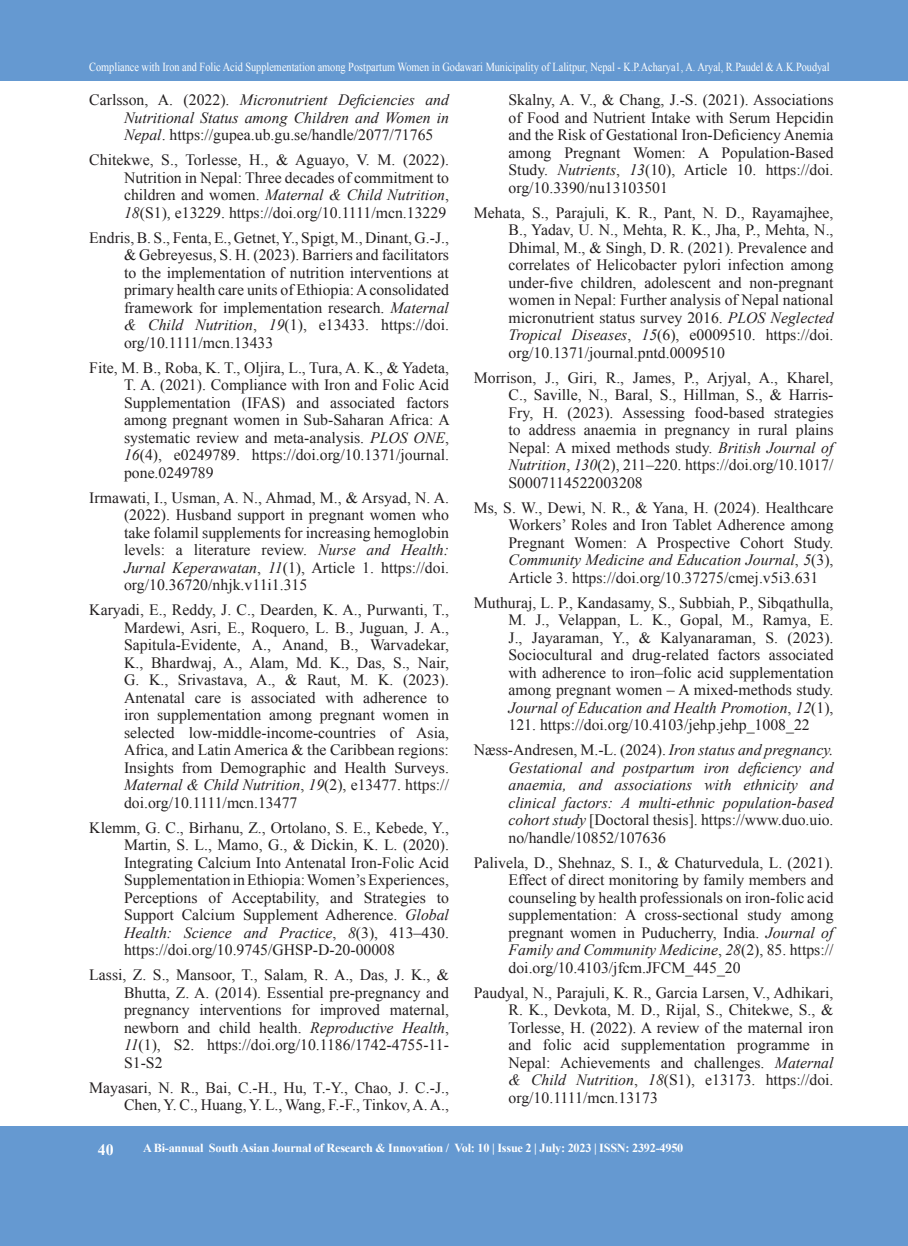
<style>
.page{position:relative;width:908px;height:1246px;background:#fff}
.page>*{position:absolute;margin:0;border:0;box-sizing:border-box;transform-origin:0 0}
.t1{font:15.75px/17.5px "Times New Roman";color:#231f20;text-align:justify}
.t2{font:italic 15.75px/17.5px "Times New Roman";color:#231f20;text-align:justify}
.t3{font:700 15.75px "Times New Roman";color:#fff}
.t4{font:12.25px "Times New Roman";color:#fff;scale:.84 1}
.t5{font:700 12.25px "Times New Roman";letter-spacing:-.02em;color:#fff}
.s1{font-style:normal}
.s2{font-style:italic}
</style>
<div class="page">
<div style="left:0;top:1126px;width:908px;height:119px;background:#6599d1"></div>
<div style="left:0;top:0;width:908px;height:81px;background:#6599d1"></div>
<p class="t4" style="left:89px;top:58px;width:883px">Compliance with Iron and Folic Acid Supplementation among Postpartum Women in Godawari Municipality of Lalitpur, Nepal - K.P.Acharya1, A. Aryal, R.Paudel &amp; A.K.Poudyal</p>
<p class="t2" style="left:124px;top:91px;width:326px;text-indent:-35px"><span class="s1">Carlsson, A. (2022).</span> Micronutrient Deficiencies and Nutritional Status among Children and Women in Nepal<span class="s1">. https://gupea.ub.gu.se/handle/2077/71765</span></p>
<p class="t1" style="left:124px;top:151px;width:326px;text-indent:-35px">Chitekwe, S., Torlesse, H., &amp; Aguayo, V. M. (2022).<br>Nutrition in Nepal: Three decades of commitment to children and women. <span class="s2">Maternal &amp; Child Nutrition</span>, <span class="s2">18</span>(S1), e13229. https://doi.org/10.1111/mcn.13229</p>
<p class="t1" style="left:124px;top:228px;width:326px;text-indent:-35px">Endris, B. S., Fenta, E., Getnet, Y., Spigt, M., Dinant, G.-J., &amp; Gebreyesus, S. H. (2023). Barriers and facilitators to the implementation of nutrition interventions at primary health care units of Ethiopia: A consolidated framework for implementation research. <span class="s2">Maternal &amp; Child Nutrition</span>, <span class="s2">19</span>(1), e13433. https://doi. org/10.1111/mcn.13433</p>
<p class="t1" style="left:124px;top:358px;width:327px;text-indent:-35px">Fite, M. B., Roba, K. T., Oljira, L., Tura, A. K., &amp; Yadeta, T. A. (2021). Compliance with Iron and Folic Acid Supplementation (IFAS) and associated factors among pregnant women in Sub-Saharan Africa: A systematic review and meta-analysis. <span class="s2">PLOS ONE</span>, <span class="s2">16</span>(4), e0249789. https://doi.org/10.1371/journal. pone.0249789</p>
<p class="t1" style="left:124px;top:488px;width:326px;text-indent:-35px">Irmawati, I., Usman, A. N., Ahmad, M., &amp; Arsyad, N. A. (2022). Husband support in pregnant women who take folamil supplements for increasing hemoglobin levels: a literature review. <span class="s2">Nurse and Health:<br>Jurnal Keperawatan</span>, <span class="s2">11</span>(1), Article 1. https://doi. org/10.36720/nhjk.v11i1.315</p>
<p class="t1" style="left:124px;top:601px;width:326px;text-indent:-35px">Karyadi, E., Reddy, J. C., Dearden, K. A., Purwanti, T., Mardewi, Asri, E., Roquero, L. B., Juguan, J. A., Sapitula-Evidente, A., Anand, B., Warvadekar, K., Bhardwaj, A., Alam, Md. K., Das, S., Nair, G. K., Srivastava, A., &amp; Raut, M. K. (2023).<br>Antenatal care is associated with adherence to iron supplementation among pregnant women in selected low-middle-income-countries of Asia, Africa, and Latin America &amp; the Caribbean regions:<br>Insights from Demographic and Health Surveys.<br><span class="s2">Maternal &amp; Child Nutrition</span>, <span class="s2">19</span>(2), e13477. https:// doi.org/10.1111/mcn.13477</p>
<p class="t1" style="left:124px;top:818px;width:326px;text-indent:-35px">Klemm, G. C., Birhanu, Z., Ortolano, S. E., Kebede, Y., Martin, S. L., Mamo, G., &amp; Dickin, K. L. (2020).<br>Integrating Calcium Into Antenatal Iron-Folic Acid Supplementation in Ethiopia: Women’s Experiences, Perceptions of Acceptability, and Strategies to Support Calcium Supplement Adherence. <span class="s2">Global Health: Science and Practice</span>, <span class="s2">8</span>(3), 413–430. https://doi.org/10.9745/GHSP-D-20-00008</p>
<p class="t1" style="left:124px;top:965px;width:326px;text-indent:-35px">Lassi, Z. S., Mansoor, T., Salam, R. A., Das, J. K., &amp; Bhutta, Z. A. (2014). Essential pre-pregnancy and pregnancy interventions for improved maternal, newborn and child health. <span class="s2">Reproductive Health</span>, <span class="s2">11</span>(1), S2. https://doi.org/10.1186/1742-4755-11- S1-S2</p>
<p class="t1" style="left:89px;top:1078px;width:361px;text-align:right">Mayasari, N. R., Bai, C.-H., Hu, T.-Y., Chao, J. C.-J.,<br>Chen, Y. C., Huang, Y. L., Wang, F.-F., Tinkov, A. A.,</p>
<p class="t1" style="left:508px;top:91px;width:326px">Skalny, A. V., &amp; Chang, J.-S. (2021). Associations of Food and Nutrient Intake with Serum Hepcidin and the Risk of Gestational Iron-Deficiency Anemia among Pregnant Women: A Population-Based Study. <span class="s2">Nutrients</span>, <span class="s2">13</span>(10), Article 10. https://doi. org/10.3390/nu13103501</p>
<p class="t1" style="left:508px;top:203px;width:326px;text-indent:-35px">Mehata, S., Parajuli, K. R., Pant, N. D., Rayamajhee, B., Yadav, U. N., Mehta, R. K., Jha, P., Mehta, N., Dhimal, M., &amp; Singh, D. R. (2021). Prevalence and correlates of Helicobacter pylori infection among under-five children, adolescent and non-pregnant women in Nepal: Further analysis of Nepal national micronutrient status survey 2016. <span class="s2">PLOS Neglected Tropical Diseases</span>, <span class="s2">15</span>(6), e0009510. https://doi. org/10.1371/journal.pntd.0009510</p>
<p class="t1" style="left:508px;top:368px;width:326px;text-indent:-35px">Morrison, J., Giri, R., James, P., Arjyal, A., Kharel, C., Saville, N., Baral, S., Hillman, S., &amp; Harris-Fry, H. (2023). Assessing food-based strategies to address anaemia in pregnancy in rural plains Nepal: A mixed methods study. <span class="s2">British Journal of Nutrition</span>, <span class="s2">130</span>(2), 211–220. https://doi.org/10.1017/ S0007114522003208</p>
<p class="t1" style="left:508px;top:498px;width:326px;text-indent:-35px">Ms, S. W., Dewi, N. R., &amp; Yana, H. (2024). Healthcare Workers’ Roles and Iron Tablet Adherence among Pregnant Women: A Prospective Cohort Study.<br><span class="s2">Community Medicine and Education Journal</span>, <span class="s2">5</span>(3), Article 3. https://doi.org/10.37275/cmej.v5i3.631</p>
<p class="t1" style="left:508px;top:593px;width:326px;text-indent:-35px">Muthuraj, L. P., Kandasamy, S., Subbiah, P., Sibqathulla, M. J., Velappan, L. K., Gopal, M., Ramya, E.<br>J., Jayaraman, Y., &amp; Kalyanaraman, S. (2023).<br>Sociocultural and drug-related factors associated with adherence to iron–folic acid supplementation among pregnant women – A mixed-methods study.<br><span class="s2">Journal of Education and Health Promotion</span>, <span class="s2">12</span>(1), 121. https://doi.org/10.4103/jehp.jehp_1008_22</p>
<p class="t2" style="left:508px;top:740px;width:326px;text-indent:-35px"><span class="s1">Næss-Andresen, M.-L. (2024).</span> Iron status and pregnancy.<br>Gestational and postpartum iron deficiency and anaemia, and associations with ethnicity and clinical factors: A multi-ethnic population-based cohort study <span class="s1">[Doctoral thesis]. https://www.duo.uio. no/handle/10852/107636</span></p>
<p class="t1" style="left:508px;top:853px;width:326px;text-indent:-35px">Palivela, D., Shehnaz, S. I., &amp; Chaturvedula, L. (2021).<br>Effect of direct monitoring by family members and counseling by health professionals on iron-folic acid supplementation: A cross-sectional study among pregnant women in Puducherry, India. <span class="s2">Journal of Family and Community Medicine</span>, <span class="s2">28</span>(2), 85. https:// doi.org/10.4103/jfcm.JFCM_445_20</p>
<p class="t1" style="left:508px;top:983px;width:326px;text-indent:-35px">Paudyal, N., Parajuli, K. R., Garcia Larsen, V., Adhikari, R. K., Devkota, M. D., Rijal, S., Chitekwe, S., &amp; Torlesse, H. (2022). A review of the maternal iron and folic acid supplementation programme in Nepal: Achievements and challenges. <span class="s2">Maternal &amp; Child Nutrition</span>, <span class="s2">18</span>(S1), e13173. https://doi. org/10.1111/mcn.13173</p>
<p class="t3" style="left:98px;top:1138px;width:17px">40</p>
<p class="t5" style="left:143px;top:1139px;width:542px">A Bi-annual South Asian Journal of Research &amp; Innovation / Vol: 10 | Issue 2 | July: 2023 | ISSN: 2392-4950</p>
</div>
